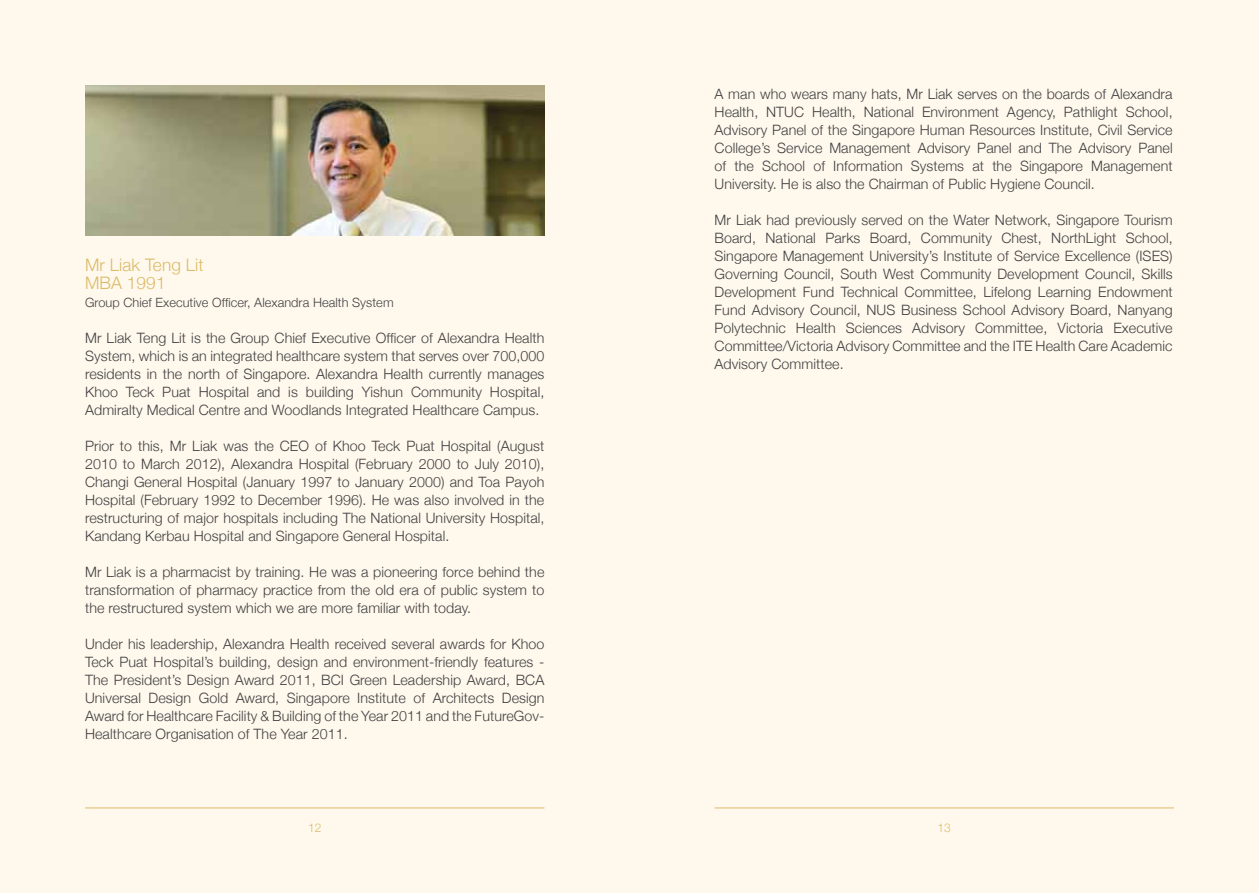
<style>
.page{position:relative;width:1259px;height:893px;background:#fff9ed}
.page>*{position:absolute;margin:0;border:0;box-sizing:border-box;transform-origin:0 0}
.t1{font:300 17.25px/18px "Helvetica Neue";letter-spacing:.005em;color:#dbbb69}
.t2{font:300 14.25px/18px "Helvetica Neue";letter-spacing:.005em;color:#414042;text-align:justify}
.t3{font:300 12.75px "Helvetica Neue";letter-spacing:.005em;color:#414042}
.t4{font:300 12px "Helvetica Neue";color:#dbbb69}
</style>
<div class="page">
<hr style="left:85px;top:807px;width:459px;height:1px;background:#dbbb69">
<hr style="left:714px;top:807px;width:460px;height:1px;background:#dbbb69">
<img style="left:85px;top:85px;width:459px;height:150px">
<p class="t1" style="left:85px;top:255px;width:120px">Mr Liak Teng Lit<br>MBA 1991</p>
<p class="t3" style="left:85px;top:292px;width:310px">Group Chief Executive Officer, Alexandra Health System</p>
<p class="t2" style="left:85px;top:328px;width:461px">Mr Liak Teng Lit is the Group Chief Executive Officer of Alexandra Health System, which is an integrated healthcare system that serves over 700,000 residents in the north of Singapore. Alexandra Health currently manages Khoo Teck Puat Hospital and is building Yishun Community Hospital, Admiralty Medical Centre and Woodlands Integrated Healthcare Campus.</p>
<p class="t2" style="left:85px;top:436px;width:461px">Prior to this, Mr Liak was the CEO of Khoo Teck Puat Hospital (August 2010 to March 2012), Alexandra Hospital (February 2000 to July 2010), Changi General Hospital (January 1997 to January 2000) and Toa Payoh Hospital (February 1992 to December 1996). He was also involved in the restructuring of major hospitals including The National University Hospital, Kandang Kerbau Hospital and Singapore General Hospital.</p>
<p class="t2" style="left:85px;top:562px;width:461px">Mr Liak is a pharmacist by training. He was a pioneering force behind the transformation of pharmacy practice from the old era of public system to the restructured system which we are more familiar with today.</p>
<p class="t2" style="left:85px;top:634px;width:461px">Under his leadership, Alexandra Health received several awards for Khoo Teck Puat Hospital’s building, design and environment-friendly features - The President’s Design Award 2011, BCI Green Leadership Award, BCA Universal Design Gold Award, Singapore Institute of Architects Design Award for Healthcare Facility &amp; Building of the Year 2011 and the FutureGov-Healthcare Organisation of The Year 2011.</p>
<p class="t2" style="left:714px;top:84px;width:459px">A man who wears many hats, Mr Liak serves on the boards of Alexandra Health, NTUC Health, National Environment Agency, Pathlight School, Advisory Panel of the Singapore Human Resources Institute, Civil Service College’s Service Management Advisory Panel and The Advisory Panel of the School of Information Systems at the Singapore Management University. He is also the Chairman of Public Hygiene Council.</p>
<p class="t2" style="left:714px;top:210px;width:459px">Mr Liak had previously served on the Water Network, Singapore Tourism Board, National Parks Board, Community Chest, NorthLight School, Singapore Management University’s Institute of Service Excellence (ISES)<br>Governing Council, South West Community Development Council, Skills Development Fund Technical Committee, Lifelong Learning Endowment Fund Advisory Council, NUS Business School Advisory Board, Nanyang Polytechnic Health Sciences Advisory Committee, Victoria Executive Committee/Victoria Advisory Committee and the ITE Health Care Academic Advisory Committee.</p>
<p class="t4" style="left:308px;top:818px;width:15px">12</p>
<p class="t4" style="left:937px;top:818px;width:15px">13</p>
</div>
